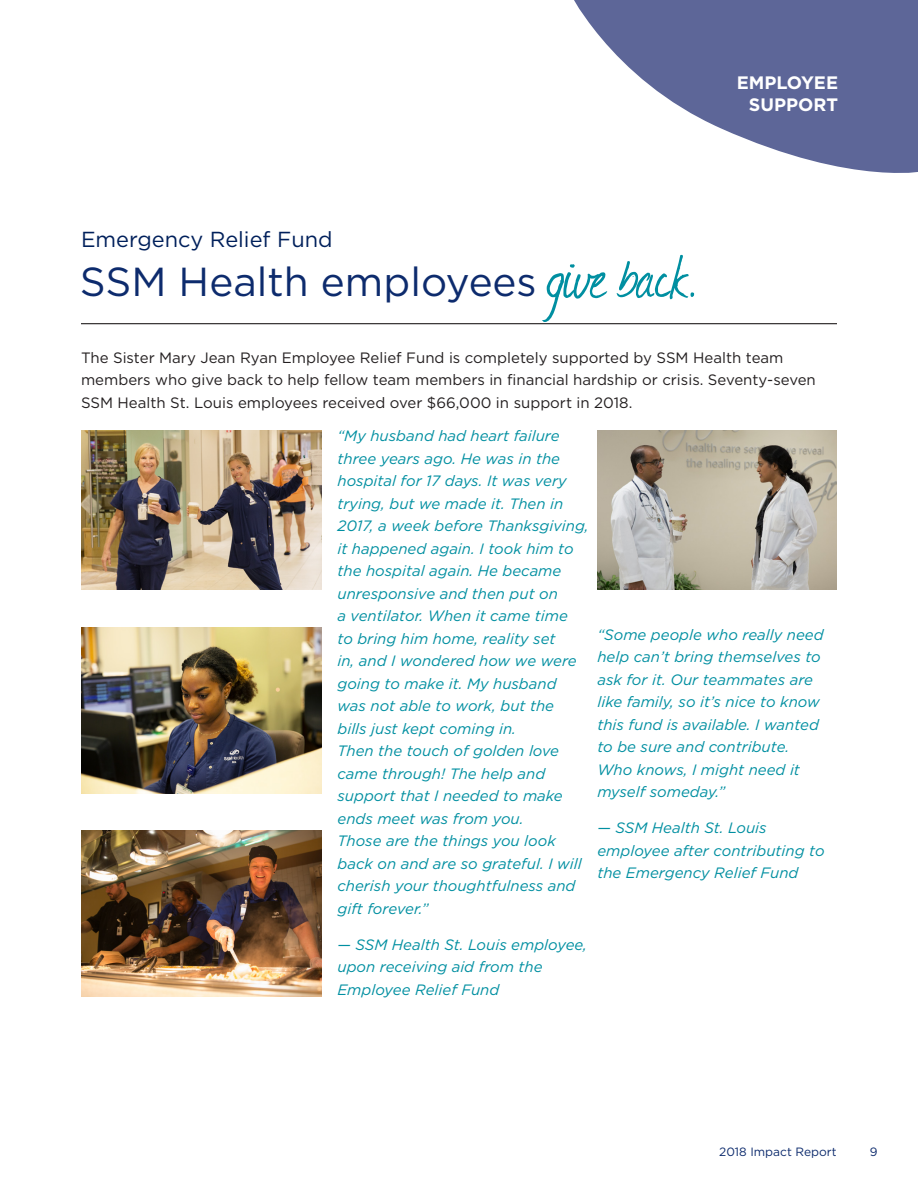
<style>
.page{position:relative;width:918px;height:1188px;background:#fff}
.page>*{position:absolute;margin:0;border:0;box-sizing:border-box;transform-origin:0 0}
.t1{font:40.5px "Gotham";color:#0d2b6d}
.Paragraph_Header{font:21.75px "Gotham";color:#00205b}
.t2{font:700 18px "Gotham";color:#fff}
.t3{font:italic 15px/22.5px "Gotham";color:#008fa1}
.Paragraph{font:15px/22.5px "Gotham";color:#231f20}
.t4{font:12px "Gotham";color:#0d2b6d}
.s1{font-family:"Journal";font-size:74.4px;color:#008fa1}
</style>
<div class="page">
<hr style="left:81px;top:323px;width:756px;height:1px;background:#231f20">
<svg style="left:574px;top:0;width:344px;height:173px;fill:#5d6698"></svg>
<img style="left:81px;top:830px;width:240px;height:166px">
<img style="left:81px;top:628px;width:240px;height:166px">
<img style="left:82px;top:430px;width:240px;height:160px">
<img style="left:597px;top:430px;width:240px;height:160px">
<p class="Paragraph_Header" style="left:81px;top:228px;width:253px">Emergency Relief Fund</p>
<p class="t2" style="left:737px;top:73px;width:103px">EMPLOYEE</p>
<p class="t2" style="left:749px;top:94px;width:91px">SUPPORT</p>
<p class="t1" style="left:80px;top:259px;width:621px">SSM Health employees <span class="s1">give back.</span></p>
<p class="Paragraph" style="left:81px;top:346px;width:736px">The Sister Mary Jean Ryan Employee Relief Fund is completely supported by SSM Health team members who give back to help fellow team members in financial hardship or crisis. Seventy-seven<br>SSM Health St. Louis employees received over $66,000 in support in 2018.</p>
<p class="t3" style="left:338px;top:425px;width:253px">“My husband had heart failure three years ago. He was in the hospital for 17 days. It was very trying, but we made it. Then in<br>2017, a week before Thanksgiving, it happened again. I took him to the hospital again. He became unresponsive and then put on<br>a ventilator. When it came time<br>to bring him home, reality set<br>in, and I wondered how we were going to make it. My husband was not able to work, but the<br>bills just kept coming in.<br>Then the touch of golden love came through! The help and support that I needed to make ends meet was from you.<br>Those are the things you look back on and are so grateful. I will cherish your thoughtfulness and gift forever.”</p>
<p class="t3" style="left:338px;top:933px;width:251px">— SSM Health St. Louis employee, upon receiving aid from the<br>Employee Relief Fund</p>
<p class="t3" style="left:597px;top:623px;width:228px">“Some people who really need help can’t bring themselves to ask for it. Our teammates are like family, so it’s nice to know this fund is available. I wanted to be sure and contribute.<br>Who knows, I might need it myself someday.”</p>
<p class="t3" style="left:597px;top:816px;width:229px">— SSM Health St. Louis employee after contributing to the Emergency Relief Fund</p>
<p class="t4" style="left:719px;top:1145px;width:119px">2018 Impact Report</p>
<p class="t4" style="left:870px;top:1145px;width:9px">9</p>
</div>
